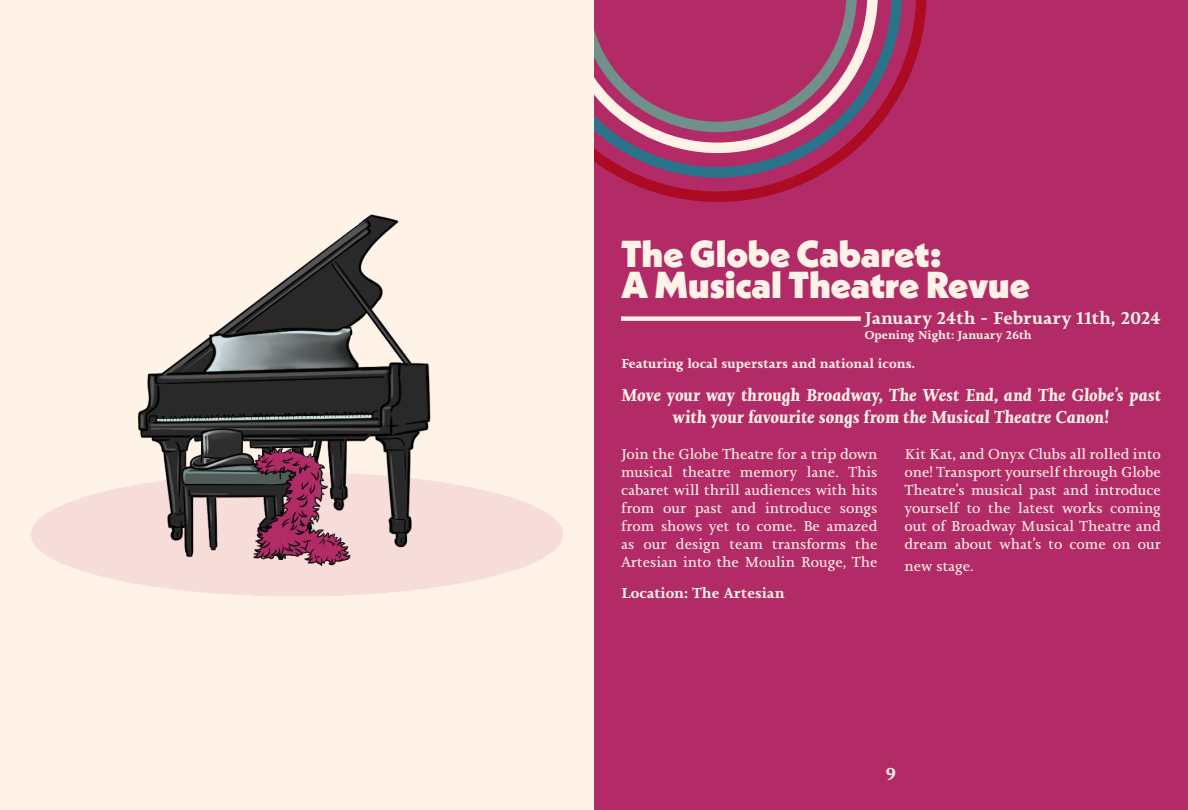
<style>
.page{position:relative;width:1188px;height:810px;background:#fff}
.page>*{position:absolute;margin:0;border:0;box-sizing:border-box;transform-origin:0 0}
.t1{font:900 37.5px "Neue Kabel";color:#fff2e7}
.t2{font:italic 700 18px/21.6px "Joanna Nova";color:#fff2e7;text-align:center}
.t3{font:700 18px "Joanna Nova";color:#fff2e7}
.t4{font:15px/18px "Joanna Nova";color:#fff2e7;text-align:justify}
.t5{font:700 15px "Joanna Nova";color:#fff2e7}
.t6{font:700 13.5px "Joanna Nova";color:#fff2e7}
.t7{font:700 12px "Joanna Nova";color:#fff2e7}
</style>
<div class="page">
<div style="left:594px;top:0;width:594px;height:810px;background:#b22b67"></div>
<div style="left:621px;top:316px;width:240px;height:5px;background:#fff2e7"></div>
<svg style="left:621px;top:0;width:306px;height:202px"></svg>
<svg style="left:594px;top:0;width:308px;height:178px"></svg>
<svg style="left:594px;top:0;width:284px;height:153px"></svg>
<svg style="left:594px;top:0;width:263px;height:132px"></svg>
<div style="left:0;top:0;width:594px;height:810px;background:#fff2e7"></div>
<img style="left:31px;top:214px;width:532px;height:382px">
<p class="t1" style="left:621px;top:230px;width:322px">The Globe Cabaret:</p>
<p class="t1" style="left:621px;top:262px;width:411px">A Musical Theatre Revue</p>
<p class="t3" style="left:865px;top:306px;width:298px">January 24th - February 11th, 2024</p>
<p class="t7" style="left:865px;top:327px;width:169px">Opening Night: January 26th</p>
<p class="t6" style="left:621px;top:354px;width:296px">Featuring local superstars and national icons.</p>
<p class="t2" style="left:621px;top:384px;width:542px">Move your way through Broadway, The West End, and The Globe’s past with your favourite songs from the Musical Theatre Canon!</p>
<p class="t4" style="left:621px;top:445px;width:258px">Join the Globe Theatre for a trip down musical theatre memory lane. This cabaret will thrill audiences with hits from our past and introduce songs from shows yet to come. Be amazed as our design team transforms the Artesian into the Moulin Rouge, The</p>
<p class="t4" style="left:904px;top:445px;width:258px">Kit Kat, and Onyx Clubs all rolled into one! Transport yourself through Globe Theatre’s musical past and introduce yourself to the latest works coming out of Broadway Musical Theatre and dream about what’s to come on our</p>
<p class="t4" style="left:904px;top:557px;width:71px">new stage.</p>
<p class="t5" style="left:621px;top:583px;width:165px">Location: The Artesian</p>
<p class="t3" style="left:886px;top:762px;width:12px">9</p>
</div>
